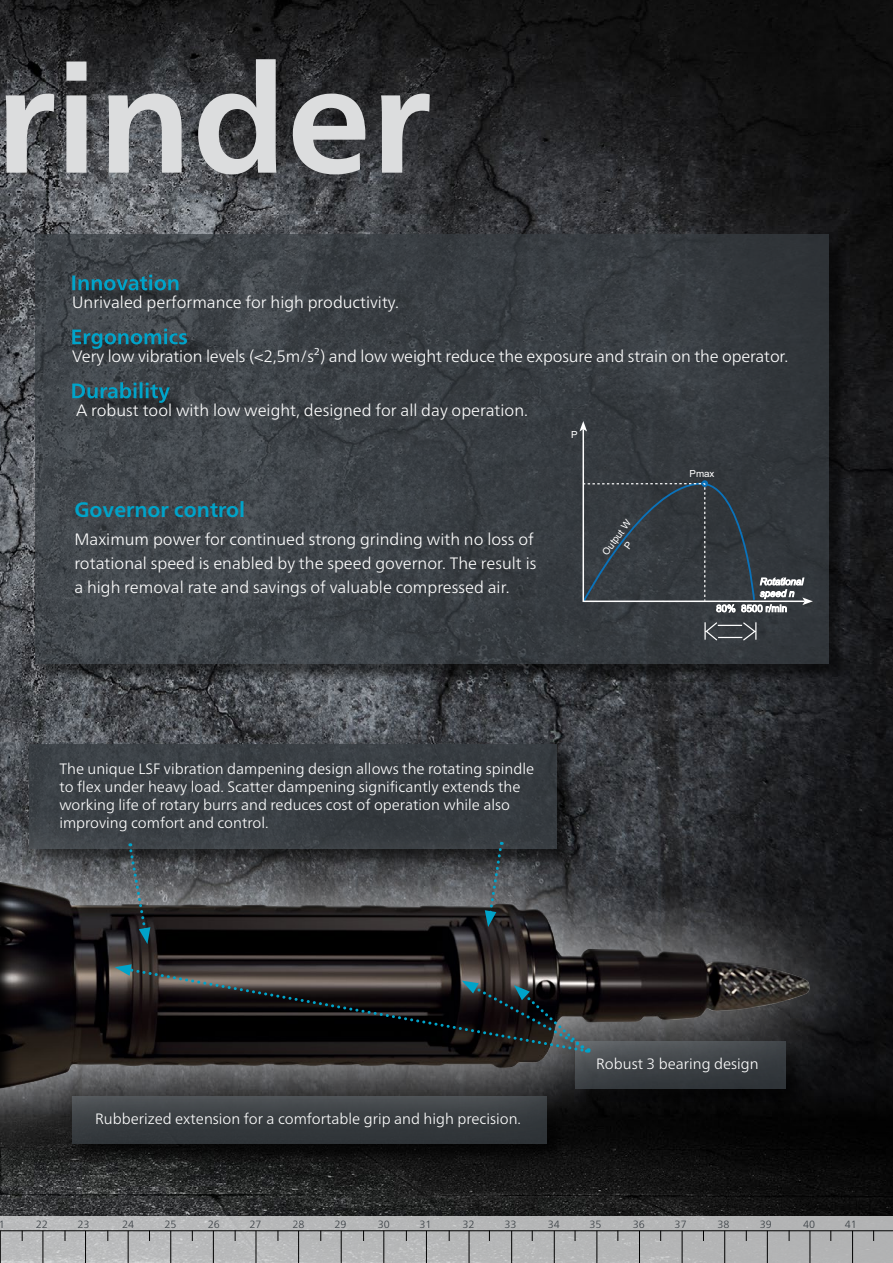
<style>
.page{position:relative;width:893px;height:1263px;background:#fff}
.page>*{position:absolute;margin:0;border:0;box-sizing:border-box;transform-origin:0 0}
.t1{font:700 150px "Neue Frutiger World";color:#dcddde}
.t2{font:700 21px "Neue Frutiger World";color:#00a3c9}
.t3{font:300 16.5px/24px "Neue Frutiger World";color:#fff}
.t4{font:300 15px/18px "Neue Frutiger World";color:#fff}
.t5{font:300 10.5px "Neue Frutiger World";color:#373d42}
.t6{font:9.75px/14px "Arial";color:#fff;text-align:center}
.t7{font:italic 9.75px/11.7px "Arial";letter-spacing:-.005em;color:#fff}
</style>
<div class="page">
<img style="left:0;top:0;width:893px;height:1216px">
<svg style="left:1px;top:1216px;width:892px;height:47px;background:#b7b8b8"></svg>
<div style="left:37px;top:236px;width:811px;height:446px;background:#000;opacity:.75"></div>
<svg style="left:35px;top:234px;width:794px;height:429px;background:#3a3f44"></svg>
<div style="left:74px;top:277px;width:124px;height:33px;background:#000;opacity:.75"></div>
<svg style="left:72px;top:275px;width:106px;height:15px;background:#286778"></svg>
<div style="left:74px;top:331px;width:131px;height:37px;background:#000;opacity:.75"></div>
<svg style="left:72px;top:329px;width:115px;height:20px;background:#2a5d6c"></svg>
<div style="left:74px;top:385px;width:114px;height:37px;background:#000;opacity:.75"></div>
<svg style="left:72px;top:382px;width:98px;height:21px;background:#285d6b"></svg>
<div style="left:0;top:664px;width:885px;height:509px;background:#fff;opacity:.77"></div>
<div style="left:0;top:680px;width:879px;height:565px;background:#000;opacity:.91"></div>
<svg style="left:704px;top:621px;width:53px;height:21px"></svg>
<svg style="left:584px;top:479px;width:172px;height:121px;background:#343c42"></svg>
<hr style="left:582px;top:429px;width:2px;height:173px;background:#fff">
<svg style="left:579px;top:421px;width:8px;height:10px"></svg>
<hr style="left:584px;top:600px;width:221px;height:2px;background:#fff">
<svg style="left:802px;top:597px;width:11px;height:8px"></svg>
<svg style="left:485px;top:842px;width:19px;height:85px;background:#3d4f55"></svg>
<svg style="left:127px;top:843px;width:23px;height:101px;background:#3d4a4f"></svg>
<svg style="left:115px;top:964px;width:474px;height:89px;background:#252425"></svg>
<hr style="left:724px;top:1231px;width:1px;height:32px;background:#000">
<hr style="left:767px;top:1231px;width:1px;height:32px;background:#000">
<hr style="left:0;top:1231px;width:1px;height:32px;background:#000">
<hr style="left:43px;top:1231px;width:1px;height:32px;background:#000">
<hr style="left:85px;top:1231px;width:1px;height:32px;background:#000">
<hr style="left:128px;top:1231px;width:1px;height:32px;background:#000">
<hr style="left:170px;top:1231px;width:1px;height:32px;background:#000">
<hr style="left:213px;top:1231px;width:1px;height:32px;background:#000">
<hr style="left:256px;top:1231px;width:1px;height:32px;background:#000">
<hr style="left:298px;top:1231px;width:1px;height:32px;background:#000">
<hr style="left:341px;top:1231px;width:1px;height:32px;background:#000">
<hr style="left:384px;top:1231px;width:1px;height:32px;background:#000">
<hr style="left:426px;top:1231px;width:1px;height:32px;background:#000">
<hr style="left:469px;top:1231px;width:1px;height:32px;background:#000">
<hr style="left:511px;top:1231px;width:1px;height:32px;background:#000">
<hr style="left:554px;top:1231px;width:1px;height:32px;background:#000">
<hr style="left:597px;top:1231px;width:1px;height:32px;background:#000">
<hr style="left:639px;top:1231px;width:1px;height:32px;background:#000">
<hr style="left:682px;top:1231px;width:1px;height:32px;background:#000">
<hr style="left:810px;top:1231px;width:1px;height:32px;background:#000">
<hr style="left:852px;top:1231px;width:1px;height:32px;background:#000">
<hr style="left:0;top:1230px;width:893px;height:1px;background:#000">
<h1 class="t1" style="left:-4px;top:-12px;width:436px">rinder</h1>
<p class="t3" style="left:72px;top:290px;width:328px">Unrivaled performance for high productivity.</p>
<p class="t3" style="left:72px;top:344px;width:718px">Very low vibration levels (&lt;2,5m/s²) and low weight reduce the exposure and strain on the operator.</p>
<p class="t3" style="left:76px;top:398px;width:453px">A robust tool with low weight, designed for all day operation.</p>
<p class="t2" style="left:74px;top:491px;width:172px">Governor control</p>
<p class="t3" style="left:74px;top:527px;width:463px">Maximum power for continued strong grinding with no loss of rotational speed is enabled by the speed governor. The result is a high removal rate and savings of valuable compressed air.</p>
<p class="t6" style="left:571px;top:428px;width:8px">P</p>
<p class="t6" style="left:599px;top:549px;width:43px;rotate:-53deg">Output W<br>P</p>
<p class="t6" style="left:690px;top:467px;width:26px">Pmax</p>
<p class="t7" style="left:760px;top:576px;width:45px">Rotational speed n</p>
<p class="t6" style="left:716px;top:601px;width:72px">80% 8500 r/min</p>
<p class="t4" style="left:59px;top:759px;width:476px">The unique LSF vibration dampening design allows the rotating spindle to flex under heavy load. Scatter dampening significantly extends the working life of rotary burrs and reduces cost of operation while also improving comfort and control.</p>
<p class="t4" style="left:95px;top:1110px;width:427px">Rubberized extension for a comfortable grip and high precision.</p>
<p class="t4" style="left:596px;top:1055px;width:164px">Robust 3 bearing design</p>
<p class="t5" style="left:-2px;top:1215px;width:8px">1</p>
<p class="t5" style="left:36px;top:1215px;width:14px">22</p>
<p class="t5" style="left:77px;top:1215px;width:14px">23</p>
<p class="t5" style="left:122px;top:1215px;width:14px">24</p>
<p class="t5" style="left:164px;top:1215px;width:14px">25</p>
<p class="t5" style="left:208px;top:1215px;width:14px">26</p>
<p class="t5" style="left:249px;top:1215px;width:14px">27</p>
<p class="t5" style="left:292px;top:1215px;width:14px">28</p>
<p class="t5" style="left:334px;top:1215px;width:14px">29</p>
<p class="t5" style="left:378px;top:1215px;width:14px">30</p>
<p class="t5" style="left:419px;top:1215px;width:14px">31</p>
<p class="t5" style="left:462px;top:1215px;width:14px">32</p>
<p class="t5" style="left:504px;top:1215px;width:14px">33</p>
<p class="t5" style="left:548px;top:1215px;width:14px">34</p>
<p class="t5" style="left:590px;top:1215px;width:14px">35</p>
<p class="t5" style="left:633px;top:1215px;width:14px">36</p>
<p class="t5" style="left:675px;top:1215px;width:14px">37</p>
<p class="t5" style="left:718px;top:1215px;width:14px">38</p>
<p class="t5" style="left:760px;top:1215px;width:14px">39</p>
<p class="t5" style="left:803px;top:1215px;width:14px">40</p>
<p class="t5" style="left:845px;top:1215px;width:14px">41</p>
</div>
